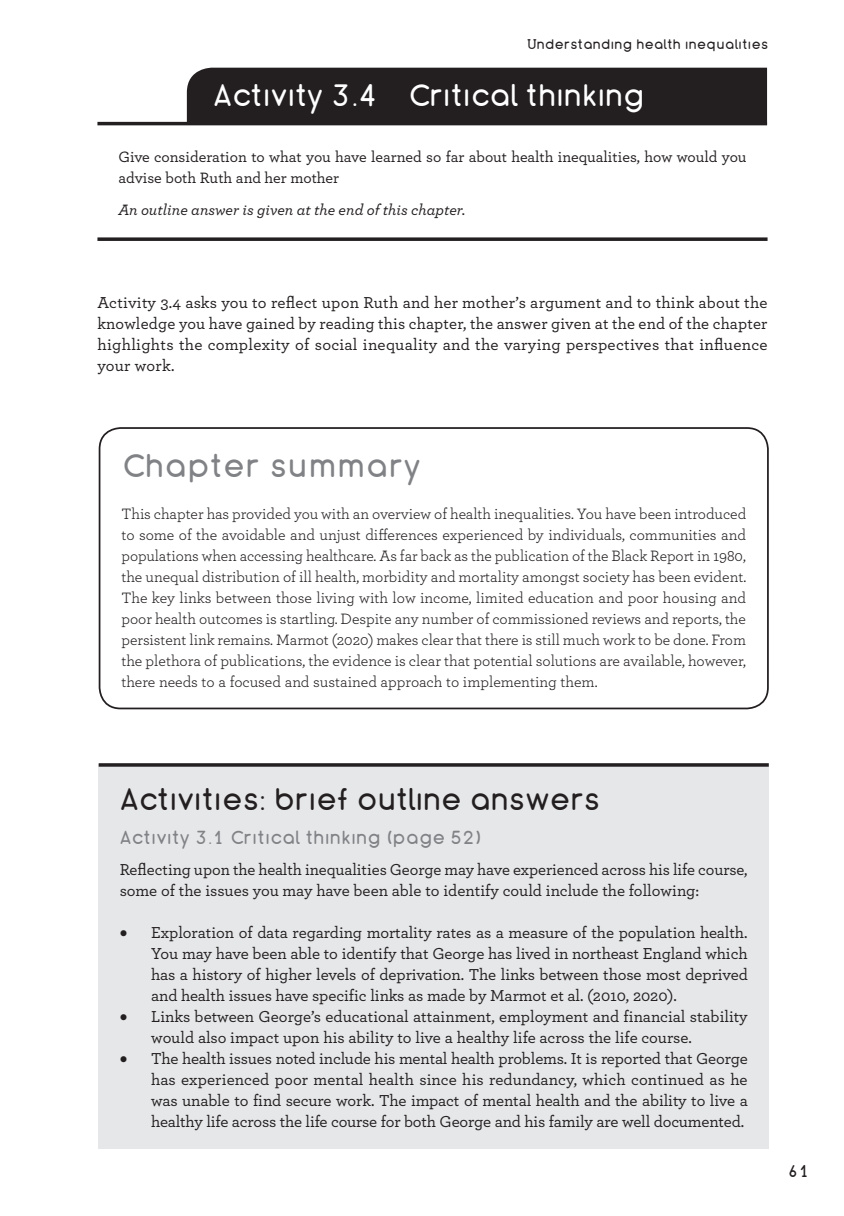
<style>
.page{position:relative;width:844px;height:1216px;background:#fff}
.page>*{position:absolute;margin:0;border:0;box-sizing:border-box;transform-origin:0 0}
.BX2_TI{font:33.25px "Mist";color:#808285}
.EH_TI{font:31.5px "Mist";letter-spacing:-.02em;color:#231f20}
.BX4_TI{font:31.5px "Mist";letter-spacing:-.02em;color:#fff}
.EH_H1{font:19.25px "Mist";color:#808285}
.t1{font:17.5px "Mist";color:#231f20}
.FL{font:500 16.62px/21px "Archer";letter-spacing:-.005em;color:#231f20;text-align:justify}
.EH_TEXT{font:500 16.62px/21px "Archer";letter-spacing:-.005em;color:#231f20}
.BX2_TEXT{font:15.75px/21px "Archer";color:#231f20;text-align:justify}
.BX4_TEXT{font:500 15.75px/21px "Archer";color:#231f20}
.BX4_TEXT_IND{font:italic 500 15.75px "Archer";color:#231f20}
.t2{font:14px "Mist";color:#231f20}
</style>
<div class="page">
<hr style="left:97px;top:122px;width:670px;height:3px;background:#231f20">
<div style="left:187px;top:68px;width:580px;height:54px;background:#231f20"></div>
<svg style="left:97px;top:237px;width:670px;height:4px;background:#3d3a3b"></svg>
<div style="left:99px;top:427px;width:669px;height:282px;border:2px solid #231f20;border-radius:21px"></div>
<div style="left:99px;top:764px;width:669px;height:384px;background:#e6e7e9"></div>
<hr style="left:99px;top:763px;width:669px;height:3px;background:#231f20">
<p class="t2" style="left:526px;top:38px;width:243px">Understanding health inequalities</p>
<p class="BX4_TI" style="left:213px;top:82px;width:432px">Activity 3.4 Critical thinking</p>
<p class="BX4_TEXT" style="left:118px;top:146px;width:629px">Give consideration to what you have learned so far about health inequalities, how would you advise both Ruth and her mother</p>
<p class="BX4_TEXT_IND" style="left:118px;top:198px;width:348px">An outline answer is given at the end of this chapter.</p>
<p class="FL" style="left:97px;top:291px;width:671px">Activity 3.4 asks you to reflect upon Ruth and her mother’s argument and to think about the knowledge you have gained by reading this chapter, the answer given at the end of the chapter highlights the complexity of social inequality and the varying perspectives that influence your work.</p>
<p class="BX2_TI" style="left:121px;top:451px;width:300px">Chapter summary</p>
<p class="BX2_TEXT" style="left:121px;top:502px;width:626px">This chapter has provided you with an overview of health inequalities. You have been introduced to some of the avoidable and unjust differences experienced by individuals, communities and populations when accessing healthcare. As far back as the publication of the Black Report in 1980, the unequal distribution of ill health, morbidity and mortality amongst society has been evident.<br>The key links between those living with low income, limited education and poor housing and poor health outcomes is startling. Despite any number of commissioned reviews and reports, the persistent link remains. Marmot (2020) makes clear that there is still much work to be done. From the plethora of publications, the evidence is clear that potential solutions are available, however, there needs to a focused and sustained approach to implementing them.</p>
<p class="EH_TI" style="left:120px;top:787px;width:481px">Activities: brief outline answers</p>
<p class="EH_H1" style="left:120px;top:829px;width:363px">Activity 3.1 Critical thinking (page 52)</p>
<p class="EH_TEXT" style="left:120px;top:858px;width:629px">Reflecting upon the health inequalities George may have experienced across his life course, some of the issues you may have been able to identify could include the following:</p>
<p class="FL" style="left:151px;top:921px;width:598px;text-indent:-32px">• Exploration of data regarding mortality rates as a measure of the population health.<br>You may have been able to identify that George has lived in northeast England which has a history of higher levels of deprivation. The links between those most deprived and health issues have specific links as made by Marmot et al. (2010, 2020).</p>
<p class="FL" style="left:151px;top:1005px;width:598px;text-indent:-32px">• Links between George’s educational attainment, employment and financial stability would also impact upon his ability to live a healthy life across the life course.</p>
<p class="FL" style="left:151px;top:1047px;width:598px;text-indent:-32px">• The health issues noted include his mental health problems. It is reported that George has experienced poor mental health since his redundancy, which continued as he was unable to find secure work. The impact of mental health and the ability to live a healthy life across the life course for both George and his family are well documented.</p>
<p class="t1" style="left:787px;top:1164px;width:23px">61</p>
</div>
